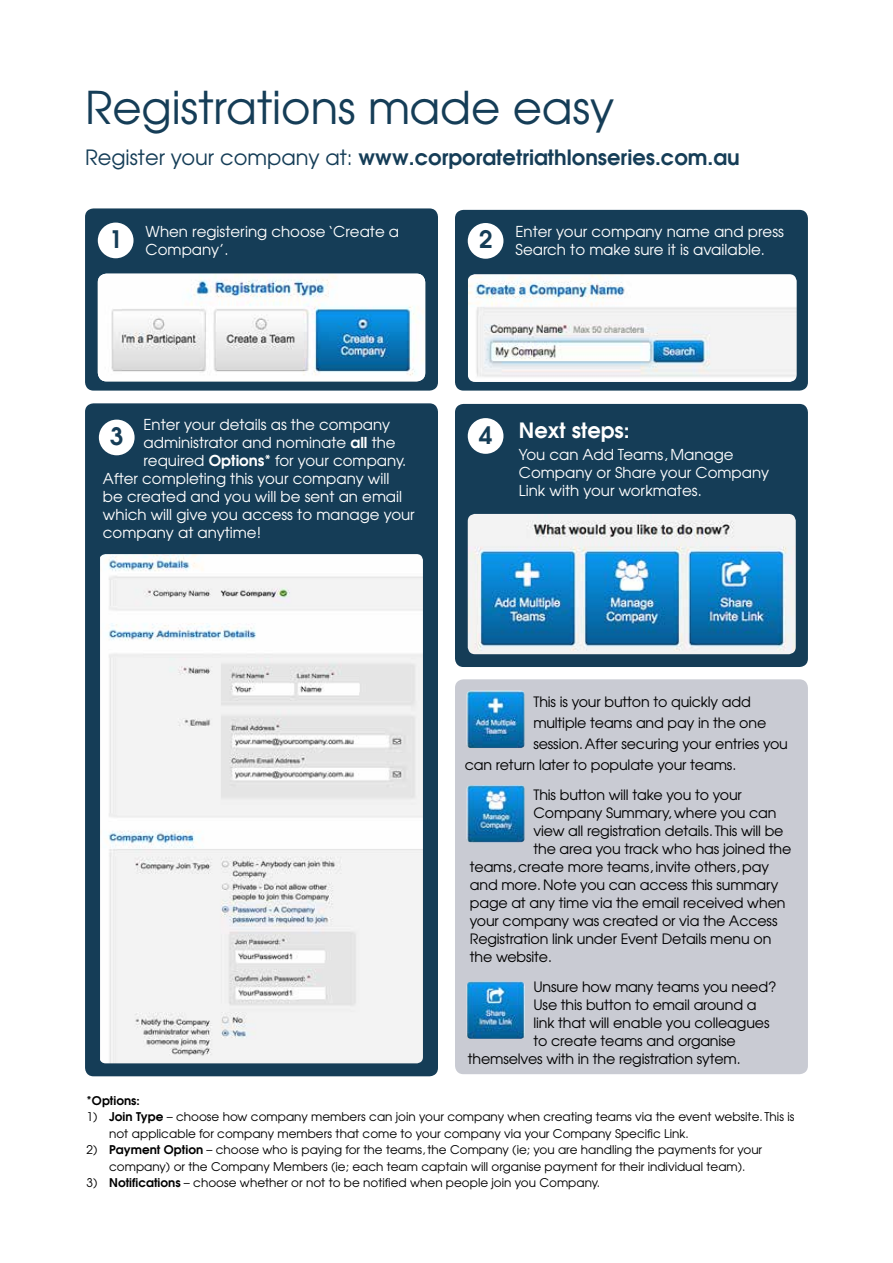
<style>
.page{position:relative;width:893px;height:1263px;background:#fff}
.page>*{position:absolute;margin:0;border:0;box-sizing:border-box;transform-origin:0 0}
.t1{font:45px "Avant Garde";color:#153d57}
.t2{font:600 24px "Avant Garde";color:#153d57}
.t3{font:600 21px "Avant Garde";color:#153d57}
.t4{font:600 21px "Avant Garde";color:#fff}
.t5{font:15px/18px "Avant Garde";color:#fff}
.t6{font:14.25px "Avant Garde";letter-spacing:-.01em;color:#000}
.t7{font:12px/16.5px "Avant Garde";color:#000}
.t8{font:600 12px "Avant Garde";color:#000}
.s1{font-weight:400}
.s2{font-weight:600}
</style>
<div class="page">
<div style="left:85px;top:208px;width:353px;height:183px;background:#153d57;border-radius:9px"></div>
<div style="left:85px;top:403px;width:353px;height:673px;background:#153d57;border-radius:9px"></div>
<div style="left:455px;top:210px;width:353px;height:181px;background:#153d57;border-radius:9px"></div>
<div style="left:455px;top:404px;width:353px;height:263px;background:#153d57;border-radius:9px"></div>
<div style="left:455px;top:679px;width:353px;height:395px;background:#c9cbd3;border-radius:9px"></div>
<img style="left:468px;top:514px;width:328px;height:140px">
<img style="left:98px;top:274px;width:327px;height:107px">
<img style="left:468px;top:274px;width:329px;height:108px">
<img style="left:100px;top:554px;width:323px;height:509px">
<div style="left:98px;top:223px;width:36px;height:35px;background:#fff;border-radius:50%"></div>
<div style="left:468px;top:223px;width:35px;height:36px;background:#fff;border-radius:50%"></div>
<div style="left:99px;top:420px;width:36px;height:35px;background:#fff;border-radius:50%"></div>
<div style="left:468px;top:418px;width:35px;height:36px;background:#fff;border-radius:50%"></div>
<img style="left:467px;top:785px;width:58px;height:57px">
<img style="left:467px;top:981px;width:58px;height:58px">
<img style="left:467px;top:691px;width:58px;height:57px">
<h1 class="t1" style="left:85px;top:79px;width:531px">Registrations made easy</h1>
<h3 class="t3" style="left:85px;top:144px;width:656px"><span class="s1">Register your company at:</span> www.corporatetriathlonseries.com.au</h3>
<p class="t5" style="left:146px;top:222px;width:255px">When registering choose ‘Create a<br>Company’.</p>
<p class="t5" style="left:516px;top:223px;width:270px">Enter your company name and press<br>Search to make sure it is available.</p>
<h2 class="t2" style="left:109px;top:223px;width:15px">1</h2>
<h2 class="t2" style="left:479px;top:224px;width:15px">2</h2>
<p class="t5" style="left:143px;top:415px;width:248px">Enter your details as the company</p>
<p class="t5" style="left:143px;top:433px;width:254px">administrator and nominate <span class="s2">all</span> the</p>
<p class="t5" style="left:143px;top:451px;width:264px">required <span class="s2">Options*</span> for your company.</p>
<p class="t5" style="left:103px;top:469px;width:288px">After completing this your company will</p>
<p class="t5" style="left:103px;top:487px;width:301px">be created and you will be sent an email</p>
<p class="t5" style="left:103px;top:505px;width:313px">which will give you access to manage your</p>
<p class="t5" style="left:103px;top:523px;width:160px">company at anytime!</p>
<h2 class="t2" style="left:110px;top:420px;width:15px">3</h2>
<h2 class="t2" style="left:479px;top:419px;width:15px">4</h2>
<h3 class="t4" style="left:519px;top:417px;width:112px">Next steps:</h3>
<p class="t5" style="left:519px;top:446px;width:252px">You can Add Teams, Manage<br>Company or Share your Company<br>Link with your workmates.</p>
<p class="t6" style="left:533px;top:693px;width:219px">This is your button to quickly add</p>
<p class="t6" style="left:533px;top:714px;width:234px">multiple teams and pay in the one</p>
<p class="t6" style="left:533px;top:735px;width:256px">session. After securing your entries you</p>
<p class="t6" style="left:465px;top:756px;width:273px">can return later to populate your teams.</p>
<p class="t6" style="left:533px;top:786px;width:210px">This button will take you to your</p>
<p class="t6" style="left:533px;top:804px;width:245px">Company Summary, where you can</p>
<p class="t6" style="left:533px;top:822px;width:252px">view all registration details. This will be</p>
<p class="t6" style="left:533px;top:840px;width:259px">the area you track who has joined the</p>
<p class="t6" style="left:470px;top:858px;width:301px">teams, create more teams, invite others, pay</p>
<p class="t6" style="left:470px;top:876px;width:310px">and more. Note you can access this summary</p>
<p class="t6" style="left:470px;top:894px;width:317px">page at any time via the email received when</p>
<p class="t6" style="left:470px;top:912px;width:309px">your company was created or via the Access</p>
<p class="t6" style="left:470px;top:930px;width:303px">Registration link under Event Details menu on</p>
<p class="t6" style="left:470px;top:948px;width:84px">the website.</p>
<p class="t6" style="left:533px;top:978px;width:245px">Unsure how many teams you need?</p>
<p class="t6" style="left:533px;top:996px;width:225px">Use this button to email around a</p>
<p class="t6" style="left:533px;top:1014px;width:238px">link that will enable you colleagues</p>
<p class="t6" style="left:533px;top:1032px;width:204px">to create teams and organise</p>
<p class="t6" style="left:468px;top:1050px;width:274px">themselves with in the registration sytem.</p>
<p class="t8" style="left:87px;top:1092px;width:55px">*Options:</p>
<p class="t7" style="left:109px;top:1108px;width:687px;text-indent:-23px">1) <span class="s2">Join Type</span> – choose how company members can join your company when creating teams via the event website. This is not applicable for company members that come to your company via your Company Specific Link.</p>
<p class="t7" style="left:87px;top:1141px;width:677px;text-align:center">2) <span class="s2">Payment Option</span> – choose who is paying for the teams, the Company (ie; you are handling the payments for your company) or the Company Members (ie; each team captain will organise payment for their individual team).</p>
<p class="t7" style="left:87px;top:1174px;width:515px">3) <span class="s2">Notifications</span> – choose whether or not to be notified when people join you Company.</p>
</div>
